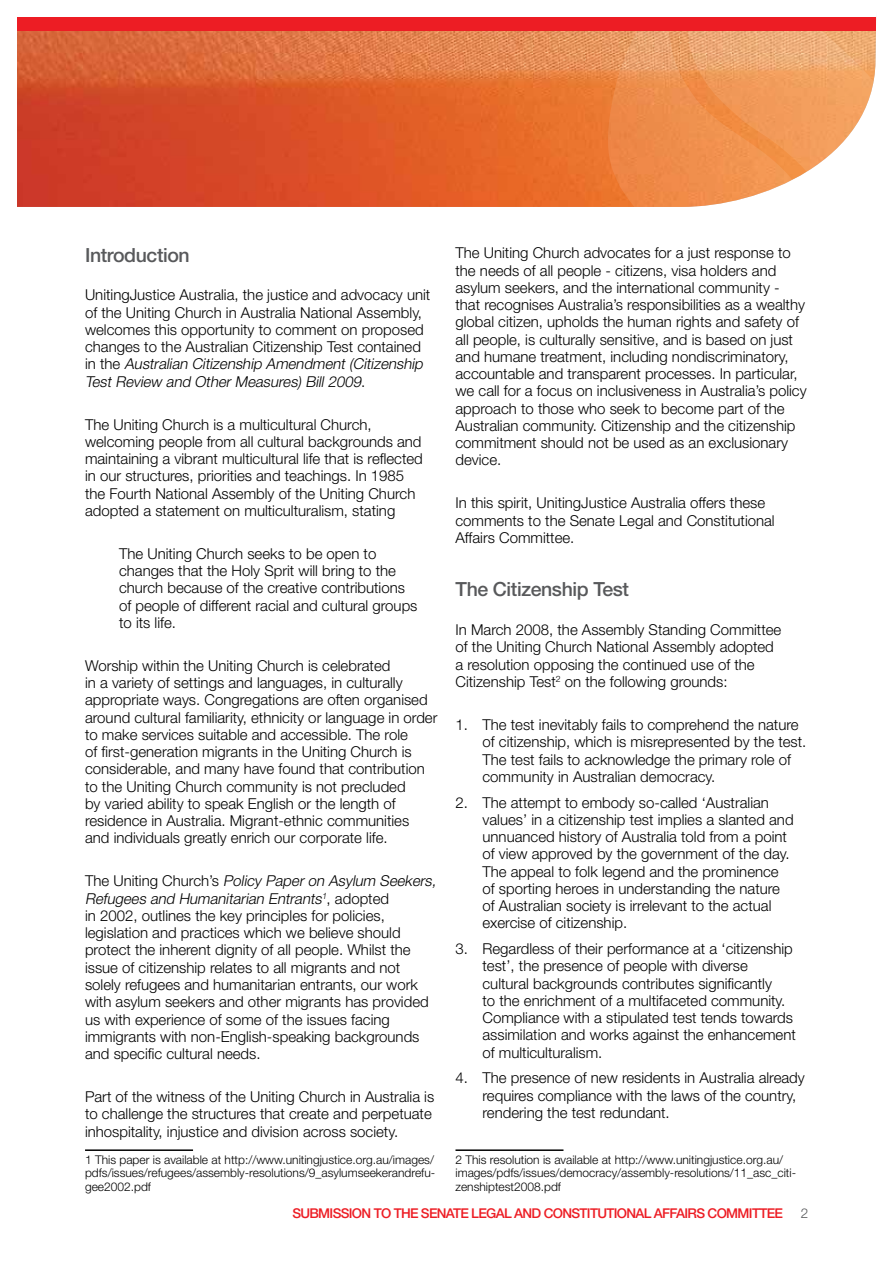
<style>
.page{position:relative;width:893px;height:1263px;background:#fff}
.page>*{position:absolute;margin:0;border:0;box-sizing:border-box;transform-origin:0 0}
.t1{font:500 19.5px "Helvetica Neue LT Std";letter-spacing:-.02em;color:#58595b}
.t2{font:300 15px/17.2px "Helvetica Neue LT Std";color:#000}
.t3{font:500 13.5px "Helvetica Neue LT Std";letter-spacing:-.05em;color:#ed1d24}
.t4{font:300 13.5px "Helvetica Neue LT Std";color:#58595b}
.t5{font:300 12px/13.5px "Helvetica Neue LT Std";color:#000;text-align:justify}
.s1{font-style:italic}
</style>
<div class="page">
<img style="left:17px;top:31px;width:589px;height:176px">
<svg style="left:606px;top:31px;width:72px;height:176px;background:#ec8d4e"></svg>
<svg style="left:678px;top:17px;width:199px;height:190px"></svg>
<div style="left:17px;top:17px;width:859px;height:14px;background:#ed1d24"></div>
<hr style="left:85px;top:1149px;width:108px;height:2px;background:#000">
<hr style="left:455px;top:1149px;width:108px;height:2px;background:#000">
<h1 class="t1" style="left:85px;top:243px;width:106px">INTRODUCTION</h1>
<p class="t2" style="left:85px;top:286px;width:347px">UnitingJustice Australia, the justice and advocacy unit of the Uniting Church in Australia National Assembly, welcomes this opportunity to comment on proposed changes to the Australian Citizenship Test contained<br>i n t h e <span class="s1">Australian Citizenship Amendment (Citizenship Test Review and Other Measures) Bill 2009</span>.</p>
<p class="t2" style="left:85px;top:415px;width:339px">The Uniting Church is a multicultural Church, welcoming people from all cultural backgrounds and maintaining a vibrant multicultural life that is reflected in our structures, priorities and teachings. In 1985 the Fourth National Assembly of the Uniting Church adopted a statement on multiculturalism, stating</p>
<p class="t2" style="left:119px;top:545px;width:300px">The Uniting Church seeks to be open to changes that the Holy Sprit will bring to the church because of the creative contributions of people of different racial and cultural groups to its life.</p>
<p class="t2" style="left:85px;top:657px;width:354px">Worship within the Uniting Church is celebrated<br>in a variety of settings and languages, in culturally appropriate ways. Congregations are often organised around cultural familiarity, ethnicity or language in order to make services suitable and accessible. The role<br>of first-generation migrants in the Uniting Church is considerable, and many have found that contribution to the Uniting Church community is not precluded<br>by varied ability to speak English or the length of residence in Australia. Migrant-ethnic communities<br>and individuals greatly enrich our corporate life.</p>
<p class="t2" style="left:85px;top:872px;width:356px">T h e U n i t i n g C h u rc h ’s <span class="s1">Policy Paper on Asylum Seekers, Refugees and Humanitarian Entrants</span><sup>1</sup>, a d o p t e d<br>in 2002, outlines the key principles for policies, legislation and practices which we believe should protect the inherent dignity of all people. Whilst the issue of citizenship relates to all migrants and not solely refugees and humanitarian entrants, our work with asylum seekers and other migrants has provided us with experience of some of the issues facing immigrants with non-English-speaking backgrounds and specific cultural needs.</p>
<p class="t2" style="left:85px;top:1088px;width:351px">Part of the witness of the Uniting Church in Australia is to challenge the structures that create and perpetuate inhospitality, injustice and division across society.</p>
<p class="t5" style="left:85px;top:1152px;width:352px">1 This paper is available at http://www.unitingjustice.org.au/images/ pdfs/issues/refugees/assembly-resolutions/9_asylumseekerandrefu&shy;gee2002.pdf</p>
<p class="t2" style="left:455px;top:244px;width:353px">The Uniting Church advocates for a just response to the needs of all people - citizens, visa holders and asylum seekers, and the international community - that recognises Australia’s responsibilities as a wealthy global citizen, upholds the human rights and safety of all people, is culturally sensitive, and is based on just and humane treatment, including nondiscriminatory, accountable and transparent processes. In particular, we call for a focus on inclusiveness in Australia’s policy approach to those who seek to become part of the Australian community. Citizenship and the citizenship commitment should not be used as an exclusionary device.</p>
<p class="t2" style="left:455px;top:494px;width:321px">In this spirit, UnitingJustice Australia offers these comments to the Senate Legal and Constitutional<br>Affairs Committee.</p>
<h1 class="t1" style="left:455px;top:578px;width:175px">THE CITIZENSHIP TEST</h1>
<p class="t2" style="left:455px;top:621px;width:327px">In March 2008, the Assembly Standing Committee of the Uniting Church National Assembly adopted a resolution opposing the continued use of the Citizenship Test<sup>2</sup> on the following grounds:</p>
<p class="t2" style="left:482px;top:716px;width:325px;text-indent:-27px">1. The test inevitably fails to comprehend the nature of citizenship, which is misrepresented by the test.<br>The test fails to acknowledge the primary role of community in Australian democracy.</p>
<p class="t2" style="left:482px;top:793px;width:313px;text-indent:-27px">2. The attempt to embody so-called ‘Australian values’ in a citizenship test implies a slanted and unnuanced history of Australia told from a point of view approved by the government of the day.<br>The appeal to folk legend and the prominence of sporting heroes in understanding the nature of Australian society is irrelevant to the actual exercise of citizenship.</p>
<p class="t2" style="left:482px;top:940px;width:315px;text-indent:-27px">3. Regardless of their performance at a ‘citizenship test’, the presence of people with diverse cultural backgrounds contributes significantly<br>to the enrichment of a multifaceted community.<br>Compliance with a stipulated test tends towards assimilation and works against the enhancement of multiculturalism.</p>
<p class="t2" style="left:482px;top:1069px;width:324px;text-indent:-27px">4. The presence of new residents in Australia already requires compliance with the laws of the country, rendering the test redundant.</p>
<p class="t5" style="left:455px;top:1152px;width:342px;text-align:left">2 This resolution is available at http://www.unitingjustice.org.au/ images/pdfs/issues/democracy/assembly-resolutions/11_asc_citi&shy;zenshiptest2008.pdf</p>
<p class="t3" style="left:292px;top:1205px;width:138px">SUBMISSION TO THE SENATE</p>
<p class="t3" style="left:471px;top:1205px;width:53px">LEGAL AND</p>
<p class="t3" style="left:544px;top:1205px;width:9px">CONSTITUTIONAL</p>
<p class="t3" style="left:654px;top:1205px;width:31px">AFFAIRS</p>
<p class="t3" style="left:708px;top:1205px;width:10px">COMMITTEE</p>
<p class="t4" style="left:801px;top:1205px;width:9px">2</p>
</div>
